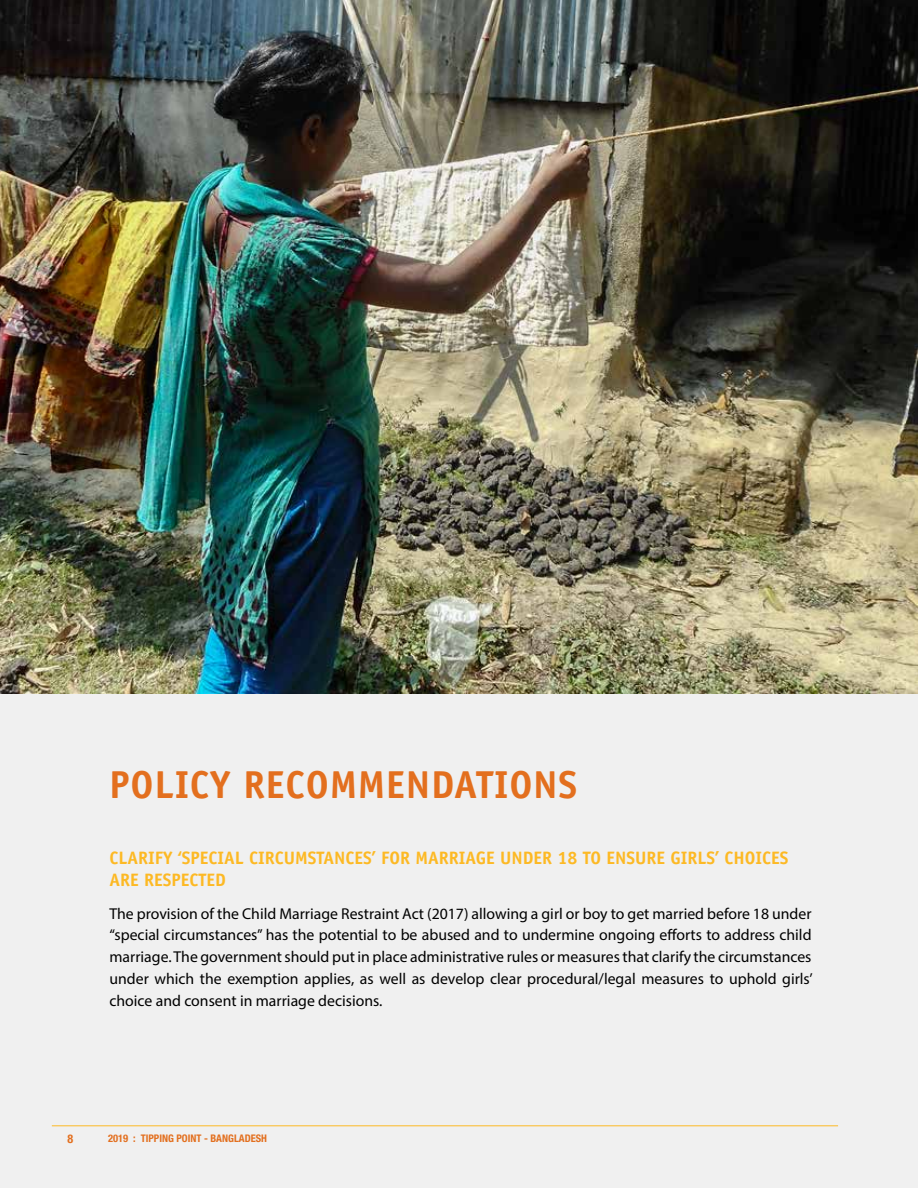
<style>
.page{position:relative;width:918px;height:1188px;background:#fff}
.page>*{position:absolute;margin:0;border:0;box-sizing:border-box;transform-origin:0 0}
.t1{font:700 39px "Officina Sans Std";letter-spacing:.02em;color:#e36f1e}
.t2{font:700 18px/22.5px "Officina Sans Std";color:#fdb924}
.t3{font:15.75px/21.8px "Myriad Pro";color:#000;text-align:justify}
.t4{font:700 condensed 12px "Helvetica Neue LT Std";color:#e36f1e}
.t5{font:700 condensed 10.5px "Helvetica Neue LT Std";color:#e36f1e}
</style>
<div class="page">
<div style="left:0;top:582px;width:918px;height:606px;background:#eee"></div>
<hr style="left:52px;top:1125px;width:786px;height:1px;background:#fdb924">
<img style="left:0;top:0;width:918px;height:693px">
<h1 class="t1" style="left:109px;top:760px;width:469px">POLICY RECOMMENDATIONS</h1>
<p class="t2" style="left:109px;top:846px;width:681px">CLARIFY ‘SPECIAL CIRCUMSTANCES’ FOR MARRIAGE UNDER 18 TO ENSURE GIRLS’ CHOICES<br>ARE RESPECTED</p>
<p class="t3" style="left:109px;top:902px;width:705px">The provision of the Child Marriage Restraint Act (2017) allowing a girl or boy to get married before 18 under “special circumstances” has the potential to be abused and to undermine ongoing efforts to address child marriage. The government should put in place administrative rules or measures that clarify the circumstances under which the exemption applies, as well as develop clear procedural/legal measures to uphold girls’ choice and consent in marriage decisions.</p>
<p class="t4" style="left:68px;top:1132px;width:7px">8</p>
<p class="t5" style="left:108px;top:1132px;width:161px">2019 : TIPPING POINT - BANGLADESH</p>
</div>
